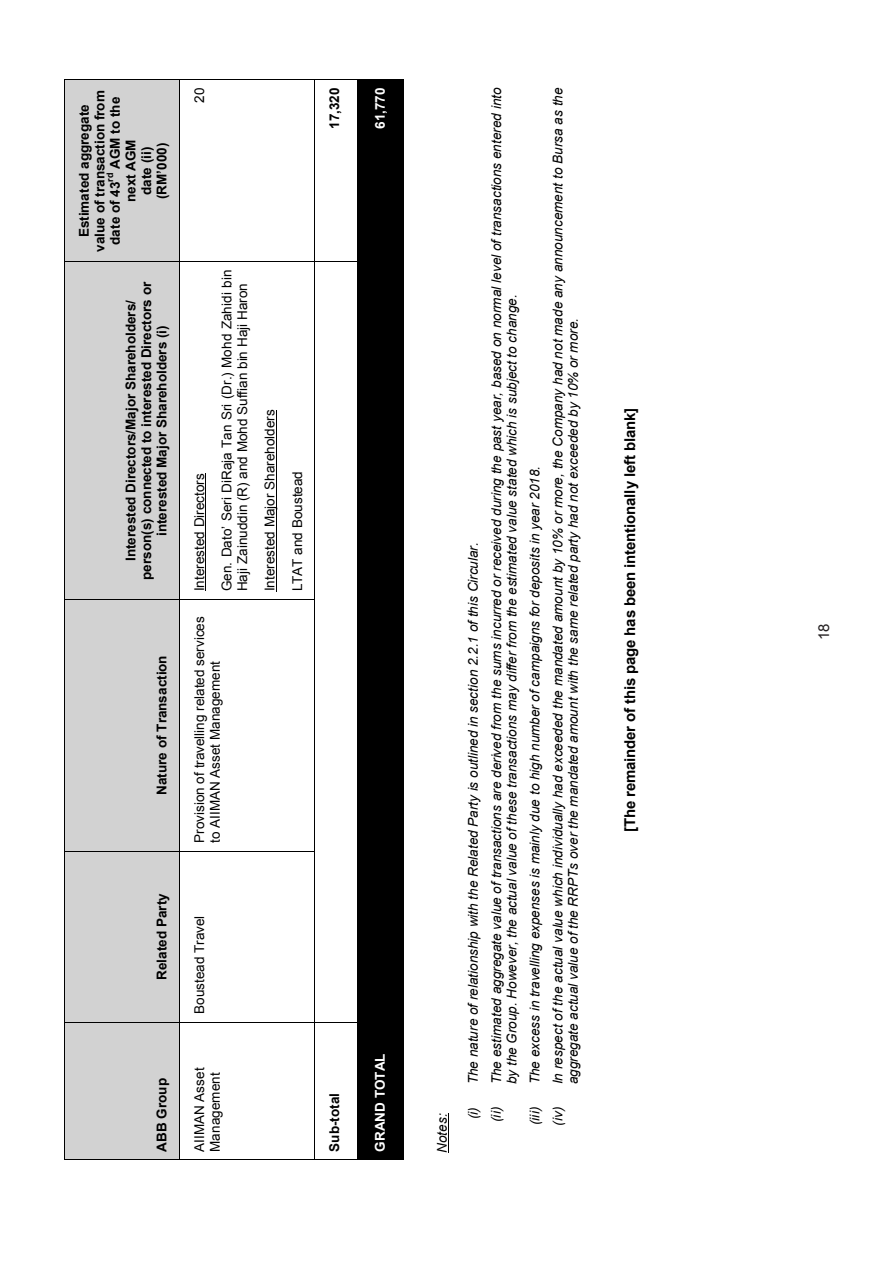
<style>
.page{position:relative;width:893px;height:1263px;background:#fff}
.page>*{position:absolute;margin:0;border:0;box-sizing:border-box;transform-origin:0 0}
.t1{font:700 15px "Arial";letter-spacing:-.01em;color:#000}
.t2{font:15px "Arial";color:#231f20}
.t3{font:italic 13.5px/23.2px "Arial";letter-spacing:.005em;color:#000}
.t4{font:700 13.5px/15.6px "Arial";color:#000;text-align:center}
.t5{font:13.5px/15.6px "Arial";letter-spacing:.005em;color:#000}
.t6{font:700 13.5px "Arial";color:#fff}
.t7{font:700 9px "Arial";color:#000}
</style>
<div class="page">
<div style="left:65px;top:1022px;width:77px;height:137px;background:#d2d2d2"></div>
<div style="left:142px;top:1151px;width:37px;height:8px;background:#d2d2d2"></div>
<div style="left:142px;top:1022px;width:37px;height:8px;background:#d2d2d2"></div>
<div style="left:142px;top:1030px;width:37px;height:121px;background:#d2d2d2"></div>
<div style="left:65px;top:851px;width:77px;height:171px;background:#d2d2d2"></div>
<div style="left:142px;top:1014px;width:37px;height:8px;background:#d2d2d2"></div>
<div style="left:142px;top:851px;width:37px;height:8px;background:#d2d2d2"></div>
<div style="left:142px;top:859px;width:37px;height:155px;background:#d2d2d2"></div>
<div style="left:65px;top:600px;width:77px;height:251px;background:#d2d2d2"></div>
<div style="left:142px;top:843px;width:37px;height:8px;background:#d2d2d2"></div>
<div style="left:142px;top:600px;width:37px;height:7px;background:#d2d2d2"></div>
<div style="left:142px;top:607px;width:37px;height:236px;background:#d2d2d2"></div>
<div style="left:65px;top:262px;width:46px;height:337px;background:#d2d2d2"></div>
<div style="left:111px;top:591px;width:68px;height:8px;background:#d2d2d2"></div>
<div style="left:111px;top:262px;width:68px;height:8px;background:#d2d2d2"></div>
<div style="left:111px;top:270px;width:28px;height:321px;background:#d2d2d2"></div>
<div style="left:139px;top:270px;width:15px;height:321px;background:#d2d2d2"></div>
<div style="left:154px;top:270px;width:25px;height:321px;background:#d2d2d2"></div>
<div style="left:65px;top:254px;width:114px;height:8px;background:#d2d2d2"></div>
<div style="left:65px;top:80px;width:114px;height:8px;background:#d2d2d2"></div>
<div style="left:65px;top:88px;width:27px;height:166px;background:#d2d2d2"></div>
<div style="left:92px;top:88px;width:16px;height:166px;background:#d2d2d2"></div>
<div style="left:108px;top:88px;width:15px;height:166px;background:#d2d2d2"></div>
<div style="left:123px;top:88px;width:16px;height:166px;background:#d2d2d2"></div>
<div style="left:139px;top:88px;width:15px;height:166px;background:#d2d2d2"></div>
<div style="left:154px;top:88px;width:25px;height:166px;background:#d2d2d2"></div>
<hr style="left:64px;top:1022px;width:1px;height:137px;background:#000">
<hr style="left:64px;top:851px;width:1px;height:171px;background:#000">
<hr style="left:64px;top:600px;width:1px;height:251px;background:#000">
<hr style="left:64px;top:262px;width:1px;height:337px;background:#000">
<hr style="left:64px;top:80px;width:1px;height:181px;background:#000">
<hr style="left:65px;top:1159px;width:114px;height:1px;background:#000">
<hr style="left:65px;top:1022px;width:114px;height:1px;background:#000">
<hr style="left:65px;top:851px;width:114px;height:1px;background:#000">
<hr style="left:65px;top:599px;width:114px;height:1px;background:#000">
<hr style="left:65px;top:261px;width:114px;height:1px;background:#000">
<hr style="left:65px;top:79px;width:114px;height:1px;background:#000">
<hr style="left:205px;top:473px;width:1px;height:118px;background:#000">
<hr style="left:276px;top:410px;width:1px;height:181px;background:#000">
<hr style="left:179px;top:1022px;width:1px;height:137px;background:#000">
<hr style="left:179px;top:851px;width:1px;height:171px;background:#000">
<hr style="left:179px;top:600px;width:1px;height:251px;background:#000">
<hr style="left:179px;top:262px;width:1px;height:337px;background:#000">
<hr style="left:179px;top:80px;width:1px;height:181px;background:#000">
<hr style="left:180px;top:1159px;width:134px;height:1px;background:#000">
<hr style="left:180px;top:1022px;width:134px;height:1px;background:#000">
<hr style="left:180px;top:851px;width:134px;height:1px;background:#000">
<hr style="left:180px;top:599px;width:134px;height:1px;background:#000">
<hr style="left:180px;top:261px;width:134px;height:1px;background:#000">
<hr style="left:180px;top:79px;width:134px;height:1px;background:#000">
<hr style="left:314px;top:1022px;width:1px;height:137px;background:#000">
<hr style="left:314px;top:851px;width:1px;height:171px;background:#000">
<hr style="left:314px;top:600px;width:1px;height:251px;background:#000">
<hr style="left:314px;top:262px;width:1px;height:337px;background:#000">
<hr style="left:314px;top:80px;width:1px;height:181px;background:#000">
<hr style="left:315px;top:1159px;width:43px;height:1px;background:#000">
<hr style="left:315px;top:1022px;width:43px;height:1px;background:#000">
<hr style="left:315px;top:261px;width:43px;height:1px;background:#000">
<hr style="left:315px;top:79px;width:43px;height:1px;background:#000">
<div style="left:358px;top:1022px;width:15px;height:137px;background:#000"></div>
<div style="left:373px;top:1151px;width:15px;height:8px;background:#000"></div>
<div style="left:373px;top:1022px;width:15px;height:8px;background:#000"></div>
<div style="left:388px;top:1022px;width:15px;height:137px;background:#000"></div>
<div style="left:373px;top:1030px;width:15px;height:121px;background:#000"></div>
<div style="left:358px;top:851px;width:15px;height:171px;background:#000"></div>
<div style="left:373px;top:1014px;width:15px;height:8px;background:#000"></div>
<div style="left:373px;top:851px;width:15px;height:8px;background:#000"></div>
<div style="left:388px;top:851px;width:15px;height:171px;background:#000"></div>
<div style="left:373px;top:859px;width:15px;height:155px;background:#000"></div>
<div style="left:358px;top:600px;width:15px;height:251px;background:#000"></div>
<div style="left:373px;top:843px;width:15px;height:8px;background:#000"></div>
<div style="left:373px;top:600px;width:15px;height:7px;background:#000"></div>
<div style="left:388px;top:600px;width:15px;height:251px;background:#000"></div>
<div style="left:373px;top:607px;width:15px;height:236px;background:#000"></div>
<div style="left:358px;top:262px;width:15px;height:337px;background:#000"></div>
<div style="left:373px;top:591px;width:15px;height:8px;background:#000"></div>
<div style="left:373px;top:262px;width:15px;height:8px;background:#000"></div>
<div style="left:388px;top:262px;width:15px;height:337px;background:#000"></div>
<div style="left:373px;top:270px;width:15px;height:321px;background:#000"></div>
<div style="left:358px;top:80px;width:15px;height:181px;background:#000"></div>
<div style="left:373px;top:254px;width:15px;height:7px;background:#000"></div>
<div style="left:373px;top:80px;width:15px;height:8px;background:#000"></div>
<div style="left:388px;top:80px;width:15px;height:181px;background:#000"></div>
<div style="left:373px;top:88px;width:15px;height:166px;background:#000"></div>
<hr style="left:358px;top:1159px;width:45px;height:1px;background:#000">
<hr style="left:403px;top:1022px;width:1px;height:137px;background:#000">
<hr style="left:403px;top:851px;width:1px;height:171px;background:#000">
<hr style="left:403px;top:600px;width:1px;height:251px;background:#000">
<hr style="left:358px;top:599px;width:45px;height:1px;background:#000">
<hr style="left:403px;top:262px;width:1px;height:337px;background:#000">
<hr style="left:358px;top:261px;width:45px;height:1px;background:#000">
<hr style="left:403px;top:80px;width:1px;height:181px;background:#000">
<hr style="left:358px;top:79px;width:45px;height:1px;background:#000">
<hr style="left:448px;top:1114px;width:1px;height:39px;background:#000">
<p class="t4" style="left:92px;top:252px;width:163px;rotate:-90deg">value of transaction from</p>
<p class="t4" style="left:108px;top:169px;width:73px;rotate:-90deg">AGM to the</p>
<p class="t4" style="left:77px;top:237px;width:134px;rotate:-90deg">Estimated aggregate</p>
<p class="t4" style="left:123px;top:202px;width:64px;rotate:-90deg">next AGM</p>
<p class="t4" style="left:139px;top:195px;width:50px;rotate:-90deg">date (ii)</p>
<p class="t4" style="left:155px;top:199px;width:58px;rotate:-90deg">(RM’000)</p>
<p class="t7" style="left:104px;top:182px;width:10px;rotate:-90deg">rd</p>
<p class="t4" style="left:108px;top:245px;width:65px;rotate:-90deg">date of 43</p>
<p class="t4" style="left:123px;top:580px;width:300px;rotate:-90deg">Interested Directors/Major Shareholders/ person(s) connected to interested Directors or interested Major Shareholders (i)</p>
<p class="t4" style="left:154px;top:795px;width:141px;rotate:-90deg">Nature of Transaction</p>
<p class="t4" style="left:154px;top:980px;width:88px;rotate:-90deg">Related Party</p>
<p class="t4" style="left:154px;top:1151px;width:75px;rotate:-90deg">ABB Group</p>
<p class="t5" style="left:192px;top:103px;width:17px;rotate:-90deg">20</p>
<p class="t5" style="left:186px;top:591px;width:323px;line-height:27.6px;rotate:-90deg">Interested Directors<br>Gen. Dato’ Seri DiRaja Tan Sri (Dr.) Mohd Zahidi bin</p>
<p class="t5" style="left:229px;top:591px;width:309px;line-height:27.5px;rotate:-90deg">Haji Zainuddin (R) and Mohd Suffian bin Haji Haron<br>Interested Major Shareholders<br>LTAT and Boustead</p>
<p class="t5" style="left:192px;top:843px;width:228px;rotate:-90deg">Provision of travelling related services to AIIMAN Asset Management</p>
<p class="t5" style="left:192px;top:1014px;width:100px;rotate:-90deg">Boustead Travel</p>
<p class="t5" style="left:192px;top:1151px;width:86px;rotate:-90deg">AIIMAN Asset<br>Management</p>
<p class="t4" style="left:327px;top:129px;width:43px;rotate:-90deg">17,320</p>
<p class="t4" style="left:327px;top:1151px;width:60px;rotate:-90deg">Sub-total</p>
<p class="t6" style="left:371px;top:129px;width:43px;rotate:-90deg">61,770</p>
<p class="t6" style="left:371px;top:1151px;width:100px;rotate:-90deg">GRAND TOTAL</p>
<p class="t3" style="left:431px;top:1153px;width:41px;rotate:-90deg">Notes:</p>
<p class="t3" style="left:462px;top:1122px;width:1036px;rotate:-90deg">(i) The nature of relationship with the Related Party is outlined in section 2.2.1 of this Circular.<br>(ii) The estimated aggregate value of transactions are derived from the sums incurred or received during the past year, based on normal level of transactions entered into</p>
<p class="t3" style="left:500px;top:1084px;width:791px;rotate:-90deg">by the Group. However, the actual value of these transactions may differ from the estimated value stated which is subject to change.</p>
<p class="t3" style="left:523px;top:1126px;width:1040px;text-indent:41px;rotate:-90deg">The excess in travelling expenses is mainly due to high number of campaigns for deposits in year 2018.<br>(iv) In respect of the actual value which individually had exceeded the mandated amount by 10% or more, the Company had not made any announcement to Bursa as the</p>
<p class="t3" style="left:562px;top:1084px;width:768px;rotate:-90deg">aggregate actual value of the RRPTs over the mandated amount with the same related party had not exceeded by 10% or more.</p>
<p class="t3" style="left:523px;top:1125px;width:20px;rotate:-90deg">(iii)</p>
<p class="t1" style="left:620px;top:832px;width:425px;rotate:-90deg">[The remainder of this page has been intentionally left blank]</p>
<p class="t2" style="left:814px;top:640px;width:18px;rotate:-90deg">18</p>
</div>
